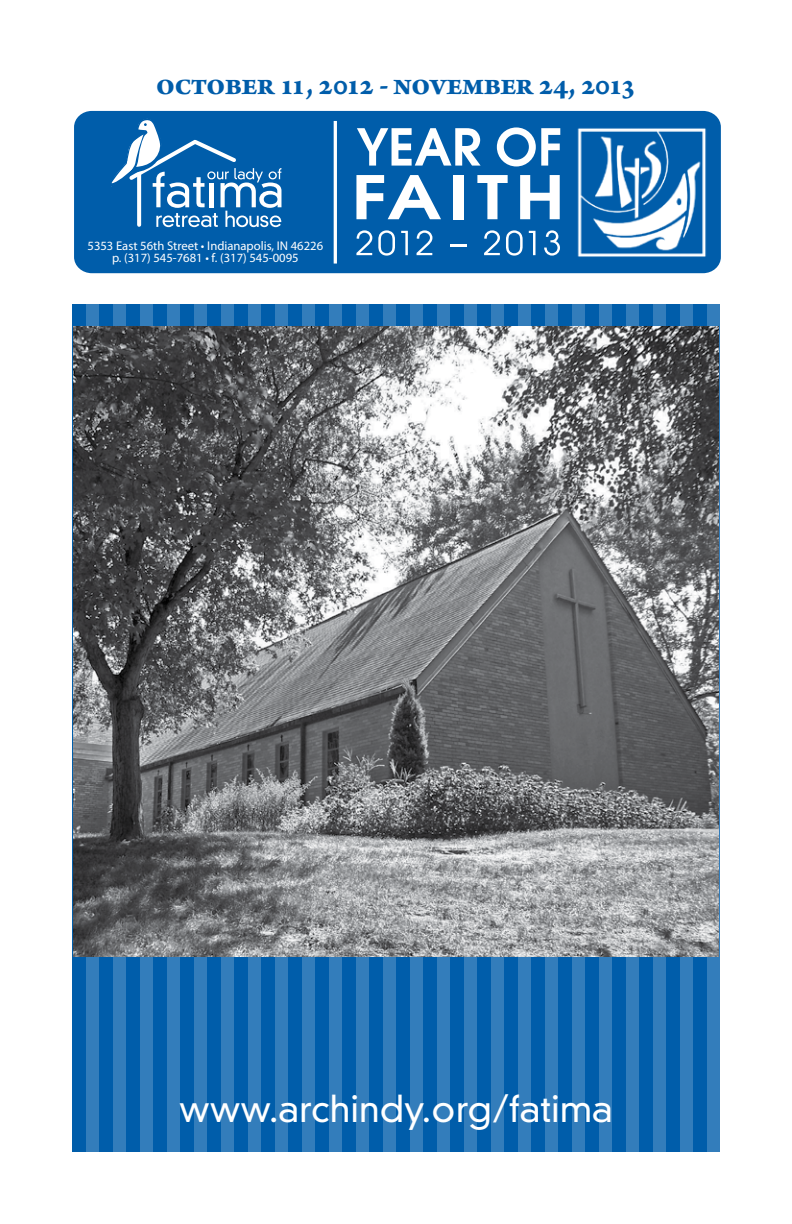
<style>
.page{position:relative;width:792px;height:1224px;background:#fff}
.page>*{position:absolute;margin:0;border:0;box-sizing:border-box;transform-origin:0 0}
.t1{font:300 36px "DIN Neuzeit Grotesk Std";color:#fff}
.t2{font:700 32px "Arno Pro";letter-spacing:-.025em;color:#005daa}
.t3{font:12.6px/12.6px "Myriad Pro";color:#fff;text-align:center}
</style>
<div class="page">
<div style="left:72px;top:304px;width:648px;height:848px;background:#005daa"></div>
<div style="left:86px;top:304px;width:13px;height:848px;background:#337dbb"></div>
<div style="left:113px;top:304px;width:13px;height:848px;background:#337dbb"></div>
<div style="left:140px;top:304px;width:13px;height:848px;background:#337dbb"></div>
<div style="left:167px;top:304px;width:13px;height:848px;background:#337dbb"></div>
<div style="left:194px;top:304px;width:13px;height:848px;background:#337dbb"></div>
<div style="left:221px;top:304px;width:13px;height:848px;background:#337dbb"></div>
<div style="left:248px;top:304px;width:13px;height:848px;background:#337dbb"></div>
<div style="left:275px;top:304px;width:13px;height:848px;background:#337dbb"></div>
<div style="left:302px;top:304px;width:13px;height:848px;background:#337dbb"></div>
<div style="left:329px;top:304px;width:13px;height:848px;background:#337dbb"></div>
<div style="left:356px;top:304px;width:13px;height:848px;background:#337dbb"></div>
<div style="left:383px;top:304px;width:13px;height:848px;background:#337dbb"></div>
<div style="left:410px;top:304px;width:13px;height:848px;background:#337dbb"></div>
<div style="left:437px;top:304px;width:13px;height:848px;background:#337dbb"></div>
<div style="left:464px;top:304px;width:13px;height:848px;background:#337dbb"></div>
<div style="left:491px;top:304px;width:13px;height:848px;background:#337dbb"></div>
<div style="left:518px;top:304px;width:13px;height:848px;background:#337dbb"></div>
<div style="left:545px;top:304px;width:13px;height:848px;background:#337dbb"></div>
<div style="left:572px;top:304px;width:13px;height:848px;background:#337dbb"></div>
<div style="left:599px;top:304px;width:13px;height:848px;background:#337dbb"></div>
<div style="left:626px;top:304px;width:13px;height:848px;background:#337dbb"></div>
<div style="left:653px;top:304px;width:13px;height:848px;background:#337dbb"></div>
<div style="left:680px;top:304px;width:13px;height:848px;background:#337dbb"></div>
<div style="left:707px;top:304px;width:13px;height:848px;background:#337dbb"></div>
<img style="left:73px;top:327px;width:646px;height:630px">
<div style="left:74px;top:111px;width:647px;height:162px;background:#005daa;border-radius:17px"></div>
<svg style="left:111px;top:118px;width:170px;height:109px"></svg>
<img style="left:577px;top:128px;width:129px;height:129px">
<hr style="left:334px;top:121px;width:3px;height:143px;background:#fff">
<svg style="left:357px;top:128px;width:124px;height:38px"></svg>
<svg style="left:497px;top:127px;width:63px;height:39px"></svg>
<svg style="left:356px;top:175px;width:85px;height:44px"></svg>
<div style="left:454px;top:175px;width:10px;height:44px;background:#fff"></div>
<svg style="left:477px;top:175px;width:31px;height:44px"></svg>
<svg style="left:520px;top:175px;width:40px;height:44px"></svg>
<svg style="left:356px;top:230px;width:16px;height:25px"></svg>
<svg style="left:378px;top:230px;width:17px;height:26px"></svg>
<svg style="left:401px;top:231px;width:7px;height:24px"></svg>
<svg style="left:417px;top:230px;width:15px;height:25px"></svg>
<svg style="left:450px;top:244px;width:17px;height:2px"></svg>
<svg style="left:484px;top:230px;width:16px;height:25px"></svg>
<svg style="left:506px;top:230px;width:17px;height:26px"></svg>
<svg style="left:529px;top:231px;width:7px;height:24px"></svg>
<svg style="left:544px;top:230px;width:16px;height:26px"></svg>
<h2 class="t2" style="left:156px;top:66px;width:482px">October 11, 2012 - November 24, 2013</h2>
<p class="t3" style="left:88px;top:239px;width:237px">5353 East 56th Street • Indianapolis, IN 46226 p. (317) 545-7681 • f. (317) 545-0095</p>
<h1 class="t1" style="left:179px;top:1087px;width:435px">www.archindy.org/fatima</h1>
</div>
